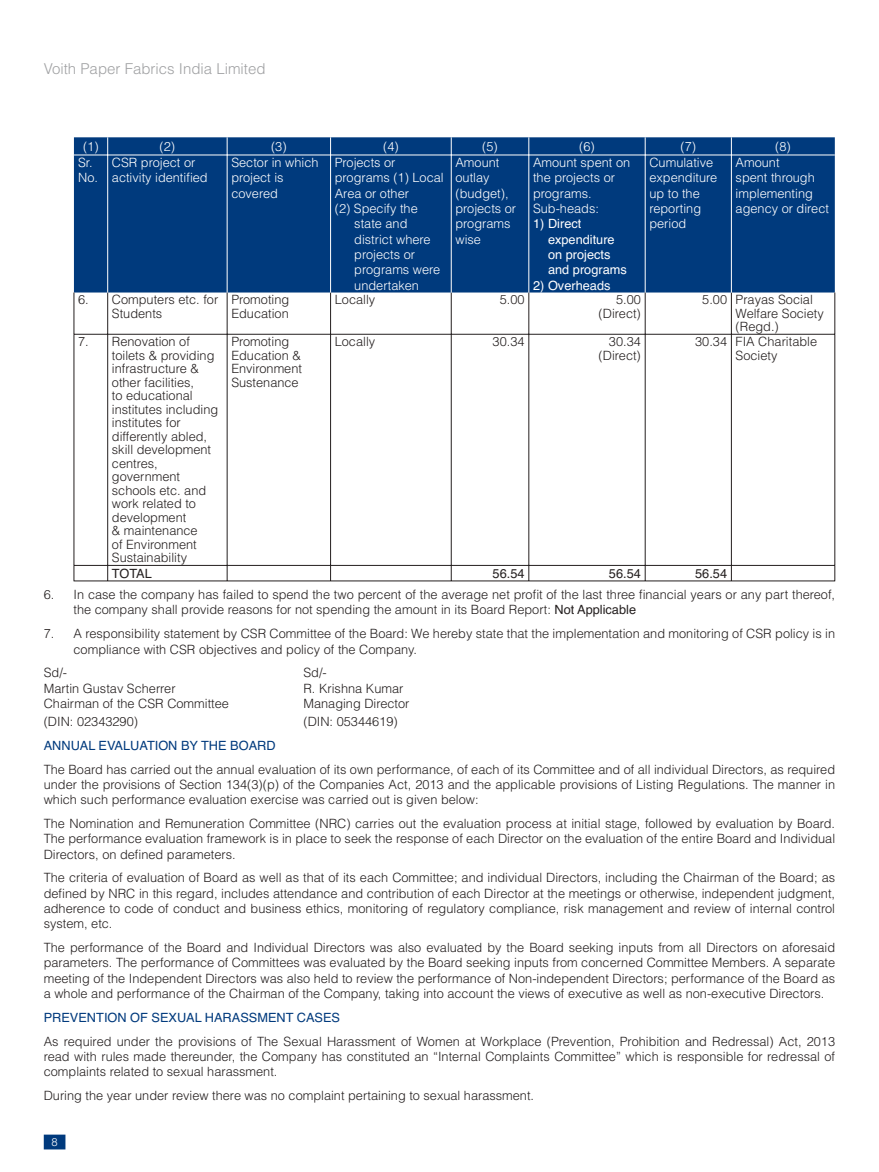
<style>
.page{position:relative;width:879px;height:1172px;background:#fff}
.page>*{position:absolute;margin:0;border:0;box-sizing:border-box;transform-origin:0 0}
.t1{font:300 15px "Helvetica";color:#a0a1a3}
.t2{font:300 12.75px/13.5px "Helvetica";color:#241f1f}
.t3{font:300 12.75px/15.3px "Helvetica";color:#fff}
.t4{font:12.75px "Helvetica";color:#003a7d}
.t5{font:12.75px/15.3px "Helvetica";color:#fff}
.t6{font:12.75px "Helvetica";color:#241f1f}
.t7{font:300 11.25px "Helvetica";color:#fff}
.s1{font-weight:400}
</style>
<div class="page">
<div style="left:44px;top:1135px;width:21px;height:13px;background:#003a7d"></div>
<div style="left:44px;top:1134px;width:21px;height:15px;border:2px solid #003a7d"></div>
<div style="left:74px;top:137px;width:760px;height:155px;background:#003a7d"></div>
<hr style="left:74px;top:334px;width:761px;height:1px;background:#241f1f">
<hr style="left:74px;top:565px;width:761px;height:1px;background:#241f1f">
<hr style="left:74px;top:580px;width:761px;height:1px;background:#241f1f">
<hr style="left:74px;top:292px;width:1px;height:42px;background:#241f1f">
<hr style="left:74px;top:335px;width:1px;height:230px;background:#241f1f">
<svg style="left:74px;top:566px;width:1px;height:14px"></svg>
<hr style="left:107px;top:292px;width:1px;height:42px;background:#241f1f">
<hr style="left:227px;top:292px;width:1px;height:42px;background:#241f1f">
<hr style="left:330px;top:292px;width:1px;height:42px;background:#241f1f">
<hr style="left:451px;top:292px;width:1px;height:42px;background:#241f1f">
<hr style="left:528px;top:292px;width:1px;height:42px;background:#241f1f">
<hr style="left:644px;top:292px;width:1px;height:42px;background:#241f1f">
<hr style="left:731px;top:292px;width:1px;height:42px;background:#241f1f">
<hr style="left:834px;top:292px;width:1px;height:42px;background:#241f1f">
<hr style="left:107px;top:335px;width:1px;height:230px;background:#241f1f">
<hr style="left:227px;top:335px;width:1px;height:230px;background:#241f1f">
<hr style="left:330px;top:335px;width:1px;height:230px;background:#241f1f">
<hr style="left:451px;top:335px;width:1px;height:230px;background:#241f1f">
<hr style="left:528px;top:335px;width:1px;height:230px;background:#241f1f">
<hr style="left:644px;top:335px;width:1px;height:230px;background:#241f1f">
<hr style="left:731px;top:335px;width:1px;height:230px;background:#241f1f">
<hr style="left:834px;top:335px;width:1px;height:230px;background:#241f1f">
<svg style="left:107px;top:566px;width:1px;height:14px"></svg>
<svg style="left:227px;top:566px;width:1px;height:14px"></svg>
<svg style="left:330px;top:566px;width:1px;height:14px"></svg>
<svg style="left:451px;top:566px;width:1px;height:14px"></svg>
<svg style="left:528px;top:566px;width:1px;height:14px"></svg>
<svg style="left:644px;top:566px;width:1px;height:14px"></svg>
<svg style="left:731px;top:566px;width:1px;height:14px"></svg>
<svg style="left:834px;top:566px;width:1px;height:14px"></svg>
<svg style="left:107px;top:137px;width:1px;height:18px"></svg>
<svg style="left:227px;top:137px;width:1px;height:18px"></svg>
<svg style="left:330px;top:137px;width:1px;height:18px"></svg>
<svg style="left:451px;top:137px;width:1px;height:18px"></svg>
<svg style="left:528px;top:137px;width:1px;height:18px"></svg>
<svg style="left:644px;top:137px;width:1px;height:18px"></svg>
<svg style="left:731px;top:137px;width:1px;height:18px"></svg>
<hr style="left:107px;top:155px;width:1px;height:137px;background:#fff">
<hr style="left:227px;top:155px;width:1px;height:137px;background:#fff">
<hr style="left:330px;top:155px;width:1px;height:137px;background:#fff">
<hr style="left:451px;top:155px;width:1px;height:137px;background:#fff">
<hr style="left:528px;top:155px;width:1px;height:137px;background:#fff">
<hr style="left:644px;top:155px;width:1px;height:137px;background:#fff">
<hr style="left:731px;top:155px;width:1px;height:137px;background:#fff">
<hr style="left:74px;top:155px;width:657px;height:1px;background:#fff">
<hr style="left:731px;top:155px;width:103px;height:1px;background:#fff">
<p class="t1" style="left:44px;top:63px;width:223px">Voith Paper Fabrics India Limited</p>
<p class="t3" style="left:83px;top:140px;width:17px">(1)</p>
<p class="t3" style="left:160px;top:140px;width:17px">(2)</p>
<p class="t3" style="left:271px;top:140px;width:17px">(3)</p>
<p class="t3" style="left:383px;top:140px;width:17px">(4)</p>
<p class="t3" style="left:482px;top:140px;width:17px">(5)</p>
<p class="t3" style="left:579px;top:140px;width:17px">(6)</p>
<p class="t3" style="left:680px;top:140px;width:17px">(7)</p>
<p class="t3" style="left:775px;top:140px;width:17px">(8)</p>
<p class="t3" style="left:78px;top:156px;width:21px">Sr.<br>No.</p>
<p class="t3" style="left:112px;top:156px;width:97px">CSR project or activity identified</p>
<p class="t3" style="left:231px;top:156px;width:89px">Sector in which project is covered</p>
<p class="t3" style="left:335px;top:156px;width:62px">Projects or</p>
<p class="t3" style="left:649px;top:156px;width:69px">Cumulative expenditure up to the reporting period</p>
<p class="t3" style="left:735px;top:156px;width:95px">Amount<br>spent through implementing agency or direct</p>
<p class="t3" style="left:455px;top:156px;width:62px">Amount outlay (budget), projects or programs wise</p>
<p class="t3" style="left:533px;top:156px;width:99px">Amount spent on the projects or programs.<br>Sub-heads:</p>
<p class="t3" style="left:335px;top:171px;width:110px">programs (1) Local</p>
<p class="t3" style="left:335px;top:187px;width:76px">Area or other</p>
<p class="t3" style="left:335px;top:202px;width:84px">(2) Specify the</p>
<p class="t3" style="left:354px;top:217px;width:55px">state and</p>
<p class="t3" style="left:354px;top:233px;width:78px">district where</p>
<p class="t3" style="left:354px;top:248px;width:62px">projects or</p>
<p class="t3" style="left:354px;top:263px;width:87px">programs were</p>
<p class="t3" style="left:354px;top:279px;width:66px">undertaken</p>
<p class="t5" style="left:548px;top:217px;width:80px;text-indent:-15px">1) Direct expenditure on projects and programs</p>
<p class="t5" style="left:533px;top:279px;width:79px">2) Overheads</p>
<p class="t2" style="left:112px;top:294px;width:108px;text-indent:-34px">6. Computers etc. for<br>Students</p>
<p class="t2" style="left:231px;top:294px;width:59px">Promoting<br>Education</p>
<p class="t2" style="left:335px;top:294px;width:42px">Locally</p>
<p class="t2" style="left:499px;top:294px;width:26px">5.00</p>
<p class="t2" style="left:598px;top:294px;width:44px;text-align:right">5.00 (Direct)</p>
<p class="t2" style="left:735px;top:294px;width:90px;text-indent:-33px">5.00 Prayas Social<br>Welfare Society (Regd.)</p>
<p class="t2" style="left:112px;top:336px;width:108px;text-indent:-34px">7. Renovation of toilets &amp; providing infrastructure &amp; other facilities,<br>to educational institutes including institutes for differently abled, skill development centres, government schools etc. and work related to development<br>&amp; maintenance<br>of Environment<br>Sustainability</p>
<p class="t2" style="left:231px;top:336px;width:72px">Promoting<br>Education &amp;<br>Environment<br>Sustenance</p>
<p class="t2" style="left:335px;top:336px;width:42px">Locally</p>
<p class="t2" style="left:492px;top:336px;width:33px">30.34</p>
<p class="t2" style="left:598px;top:336px;width:44px;text-align:right">30.34 (Direct)</p>
<p class="t2" style="left:695px;top:336px;width:123px;text-align:center">30.34 FIA Charitable<br>Society</p>
<p class="t6" style="left:112px;top:569px;width:41px">TOTAL</p>
<p class="t6" style="left:492px;top:569px;width:33px">56.54</p>
<p class="t6" style="left:609px;top:569px;width:33px">56.54</p>
<p class="t6" style="left:695px;top:569px;width:33px">56.54</p>
<p class="t2" style="left:73px;top:588px;width:763px;line-height:15.3px;text-indent:-30px">6. In case the company has failed to spend the two percent of the average net profit of the last three financial years or any part thereof, the company shall provide reasons for not spending the amount in its Board Report: <span class="s1">Not Applicable</span></p>
<p class="t2" style="left:73px;top:627px;width:763px;line-height:15.3px;text-indent:-30px">7. A responsibility statement by CSR Committee of the Board: We hereby state that the implementation and monitoring of CSR policy is in compliance with CSR objectives and policy of the Company.</p>
<p class="t2" style="left:44px;top:667px;width:25px">Sd/-</p>
<p class="t2" style="left:303px;top:667px;width:25px">Sd/-</p>
<p class="t2" style="left:44px;top:683px;width:133px">Martin Gustav Scherrer</p>
<p class="t2" style="left:303px;top:683px;width:101px">R. Krishna Kumar</p>
<p class="t2" style="left:44px;top:698px;width:187px">Chairman of the CSR Committee</p>
<p class="t2" style="left:303px;top:698px;width:108px">Managing Director</p>
<p class="t2" style="left:44px;top:716px;width:96px">(DIN: 02343290)</p>
<p class="t2" style="left:303px;top:716px;width:96px">(DIN: 05344619)</p>
<p class="t4" style="left:44px;top:741px;width:233px">ANNUAL EVALUATION BY THE BOARD</p>
<p class="t2" style="left:44px;top:763px;width:792px;line-height:15.3px;text-align:justify">The Board has carried out the annual evaluation of its own performance, of each of its Committee and of all individual Directors, as required under the provisions of Section 134(3)(p) of the Companies Act, 2013 and the applicable provisions of Listing Regulations. The manner in which such performance evaluation exercise was carried out is given below:</p>
<p class="t2" style="left:44px;top:817px;width:792px;line-height:15.3px;text-align:justify">The Nomination and Remuneration Committee (NRC) carries out the evaluation process at initial stage, followed by evaluation by Board.<br>The performance evaluation framework is in place to seek the response of each Director on the evaluation of the entire Board and Individual Directors, on defined parameters.</p>
<p class="t2" style="left:44px;top:871px;width:792px;line-height:15.3px;text-align:justify">The criteria of evaluation of Board as well as that of its each Committee; and individual Directors, including the Chairman of the Board; as defined by NRC in this regard, includes attendance and contribution of each Director at the meetings or otherwise, independent judgment, adherence to code of conduct and business ethics, monitoring of regulatory compliance, risk management and review of internal control system, etc.</p>
<p class="t2" style="left:44px;top:941px;width:792px;line-height:15.3px;text-align:justify">The performance of the Board and Individual Directors was also evaluated by the Board seeking inputs from all Directors on aforesaid parameters. The performance of Committees was evaluated by the Board seeking inputs from concerned Committee Members. A separate meeting of the Independent Directors was also held to review the performance of Non-independent Directors; performance of the Board as a whole and performance of the Chairman of the Company, taking into account the views of executive as well as non-executive Directors.</p>
<p class="t4" style="left:44px;top:1013px;width:298px">PREVENTION OF SEXUAL HARASSMENT CASES</p>
<p class="t2" style="left:44px;top:1035px;width:792px;line-height:15.3px;text-align:justify">As required under the provisions of The Sexual Harassment of Women at Workplace (Prevention, Prohibition and Redressal) Act, 2013 read with rules made thereunder, the Company has constituted an “Internal Complaints Committee” which is responsible for redressal of complaints related to sexual harassment.</p>
<p class="t2" style="left:44px;top:1090px;width:492px">During the year under review there was no complaint pertaining to sexual harassment.</p>
<p class="t7" style="left:52px;top:1137px;width:8px">8</p>
</div>
